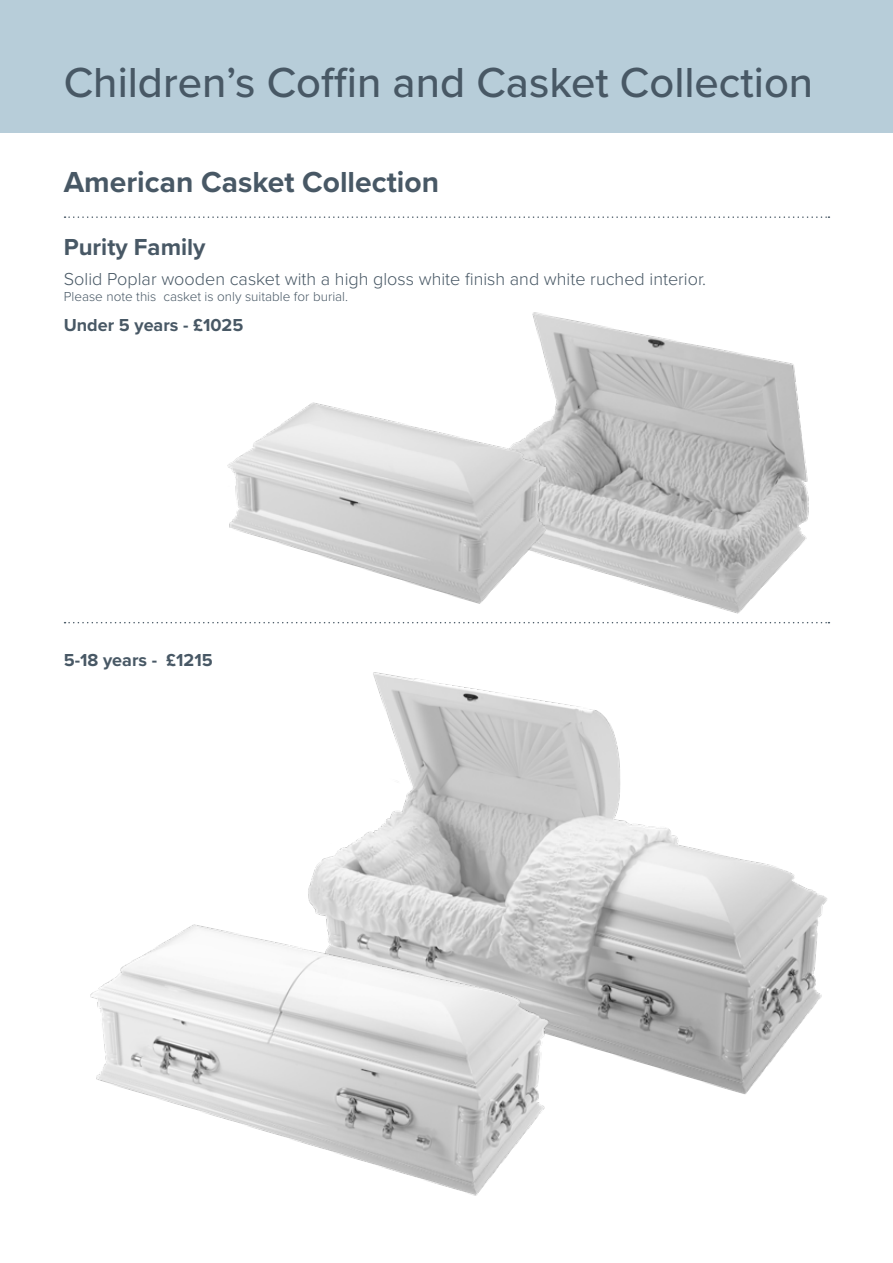
<style>
.page{position:relative;width:893px;height:1263px;background:#fff}
.page>*{position:absolute;margin:0;border:0;box-sizing:border-box;transform-origin:0 0}
.t1{font:500 43.5px "Proxima Nova";color:#485865}
.t2{font:700 30px "Proxima Nova";color:#485865}
.t3{font:700 24px "Proxima Nova";color:#485865}
.t4{font:300 18px "Proxima Nova";color:#485865}
.t5{font:700 18px "Proxima Nova";color:#485865}
.t6{font:300 13.5px "Proxima Nova";color:#485865}
</style>
<div class="page">
<div style="left:0;top:0;width:893px;height:133px;background:#b7cdd9"></div>
<svg style="left:65px;top:216px;width:764px;height:2px"></svg>
<img style="left:308px;top:672px;width:519px;height:422px">
<img style="left:532px;top:312px;width:299px;height:312px">
<img style="left:90px;top:894px;width:489px;height:302px">
<img style="left:213px;top:388px;width:332px;height:236px">
<svg style="left:65px;top:622px;width:764px;height:1px"></svg>
<h1 class="t1" style="left:64px;top:50px;width:751px">Children’s Coffin and Casket Collection</h1>
<h2 class="t2" style="left:64px;top:160px;width:377px">American Casket Collection</h2>
<h3 class="t3" style="left:64px;top:229px;width:143px">Purity Family</h3>
<p class="t4" style="left:64px;top:266px;width:644px">Solid Poplar wooden casket with a high gloss white finish and white ruched interior.</p>
<p class="t6" style="left:64px;top:287px;width:286px">Please note this casket is only suitable for burial.</p>
<p class="t5" style="left:64px;top:312px;width:181px">Under 5 years - £1025</p>
<p class="t5" style="left:64px;top:647px;width:150px">5-18 years - £1215</p>
</div>
